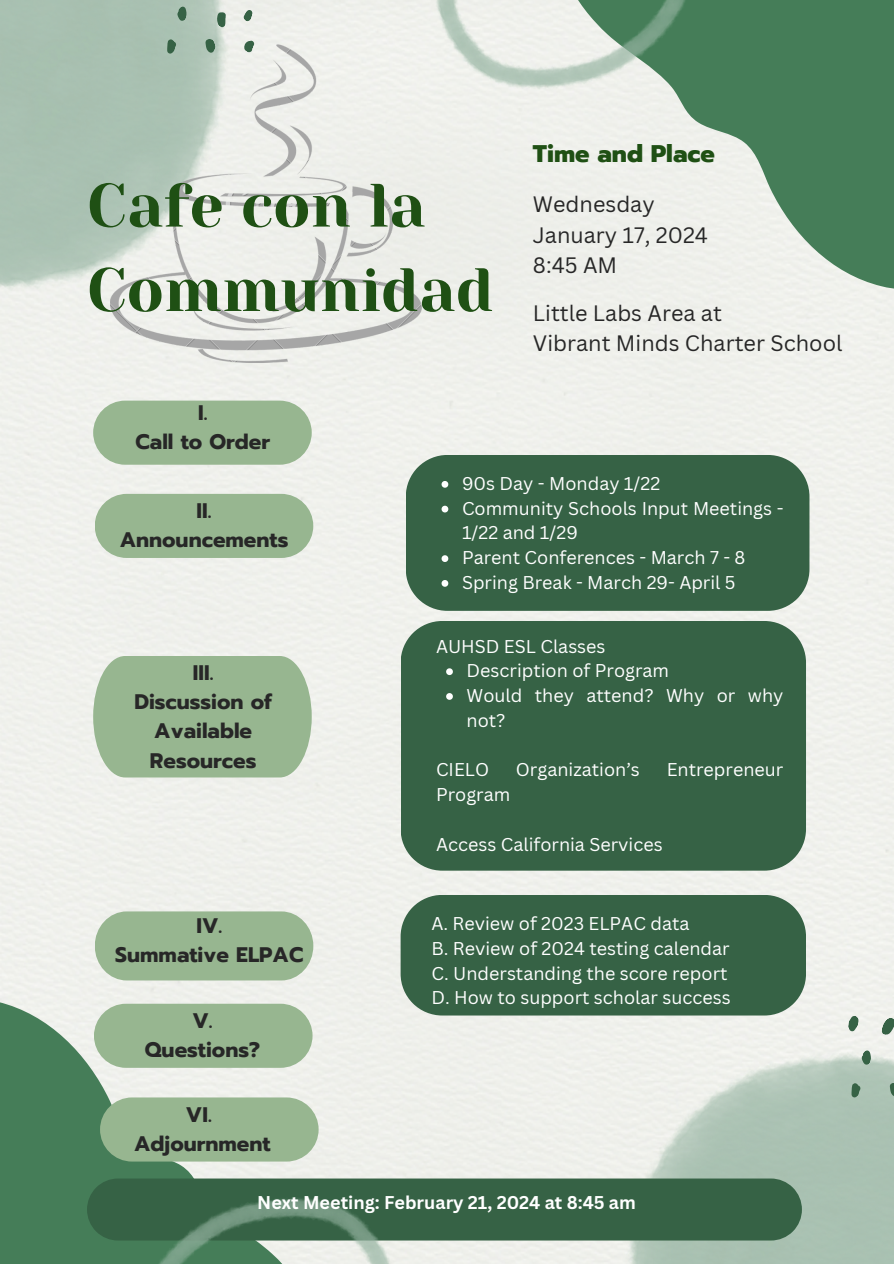
<style>
.page{position:relative;width:894px;height:1264px;background:#fff}
.page>*{position:absolute;margin:0;border:0;box-sizing:border-box;transform-origin:0 0}
.t1{font:61.05px/84.3px "Yeseva One";color:#1f5014}
.t2{font:800 24px "Prompt";color:#1f5014}
.t3{font:21.75px "Canva Sans";color:#272727}
.t4{font:700 21px/29.2px "Prompt";color:#272727;text-align:center}
.t5{font:18px/24.8px "Canva Sans";color:#fff}
.t6{font:700 18px "Canva Sans";color:#fff}
</style>
<div class="page">
<div style="left:0;top:0;width:893px;height:1263px;background:#eff0ec"></div>
<div style="left:405px;top:455px;width:404px;height:156px;background:#366245"></div>
<img style="left:623px;top:1051px;width:270px;height:212px">
<div style="left:400px;top:621px;width:405px;height:249px;background:#366245"></div>
<svg style="left:0;top:997px;width:312px;height:266px;background:#81a68c"></svg>
<div style="left:87px;top:1178px;width:714px;height:62px;background:#366245"></div>
<div style="left:93px;top:400px;width:218px;height:64px;background:#97b690;border-radius:32px"></div>
<div style="left:95px;top:494px;width:218px;height:64px;background:#97b690;border-radius:32px"></div>
<div style="left:93px;top:656px;width:218px;height:121px;background:#97b690"></div>
<img style="left:0;top:0;width:230px;height:291px">
<img style="left:130px;top:1196px;width:270px;height:67px">
<svg style="left:566px;top:0;width:327px;height:290px;background:#98b5a0"></svg>
<img style="left:431px;top:0;width:270px;height:90px">
<svg style="left:177px;top:6px;width:10px;height:15px"></svg>
<svg style="left:217px;top:12px;width:9px;height:15px"></svg>
<svg style="left:243px;top:10px;width:9px;height:12px"></svg>
<svg style="left:167px;top:39px;width:9px;height:2px"></svg>
<svg style="left:205px;top:39px;width:10px;height:2px"></svg>
<svg style="left:848px;top:1015px;width:10px;height:16px"></svg>
<svg style="left:881px;top:1018px;width:12px;height:17px"></svg>
<svg style="left:861px;top:1050px;width:10px;height:15px"></svg>
<svg style="left:851px;top:1083px;width:9px;height:14px"></svg>
<svg style="left:889px;top:1082px;width:4px;height:14px"></svg>
<img style="left:110px;top:41px;width:311px;height:321px">
<svg style="left:441px;top:481px;width:7px;height:6px"></svg>
<svg style="left:441px;top:505px;width:7px;height:7px"></svg>
<svg style="left:441px;top:555px;width:7px;height:7px"></svg>
<svg style="left:441px;top:580px;width:7px;height:6px"></svg>
<div style="left:94px;top:1003px;width:218px;height:64px;background:#97b690;border-radius:32px"></div>
<div style="left:100px;top:1097px;width:218px;height:64px;background:#97b690;border-radius:32px"></div>
<div style="left:95px;top:911px;width:218px;height:69px;background:#97b690;border-radius:33px"></div>
<div style="left:400px;top:894px;width:405px;height:121px;background:#366245"></div>
<svg style="left:446px;top:668px;width:7px;height:7px"></svg>
<svg style="left:446px;top:693px;width:7px;height:6px"></svg>
<p class="t1" style="left:87px;top:164px;width:408px">Cafe con la<br>Communidad</p>
<p class="t4" style="left:198px;top:398px;width:11px">I.</p>
<p class="t4" style="left:135px;top:427px;width:136px">Call to Order</p>
<p class="t2" style="left:532px;top:136px;width:183px">Time and Place</p>
<p class="t3" style="left:532px;top:189px;width:123px">Wednesday</p>
<p class="t3" style="left:532px;top:219px;width:177px">January 17, 2024</p>
<p class="t3" style="left:532px;top:250px;width:86px">8:45 AM</p>
<p class="t3" style="left:532px;top:297px;width:190px">Little Labs Area at</p>
<p class="t3" style="left:532px;top:328px;width:311px">Vibrant Minds Charter School</p>
<p class="t4" style="left:120px;top:496px;width:170px">II.<br>Announcements</p>
<p class="t4" style="left:193px;top:658px;width:22px">III.</p>
<p class="t4" style="left:134px;top:687px;width:139px">Discussion of<br>Available</p>
<p class="t4" style="left:150px;top:746px;width:108px">Resources</p>
<p class="t4" style="left:196px;top:911px;width:27px">IV.</p>
<p class="t4" style="left:115px;top:940px;width:189px">Summative ELPAC</p>
<p class="t4" style="left:192px;top:1005px;width:22px">V.</p>
<p class="t4" style="left:145px;top:1035px;width:117px">Questions?</p>
<p class="t4" style="left:186px;top:1099px;width:27px">VI.</p>
<p class="t4" style="left:134px;top:1129px;width:138px">Adjournment</p>
<p class="t5" style="left:462px;top:470px;width:200px">90s Day - Monday 1/22</p>
<p class="t5" style="left:462px;top:495px;width:323px">Community Schools Input Meetings -<br>1/22 and 1/29</p>
<p class="t5" style="left:462px;top:545px;width:285px">Parent Conferences - March 7 - 8</p>
<p class="t5" style="left:462px;top:569px;width:275px">Spring Break - March 29- April 5</p>
<p class="t5" style="left:436px;top:633px;width:171px">AUHSD ESL Classes</p>
<p class="t5" style="left:466px;top:658px;width:204px">Description of Program</p>
<p class="t5" style="left:466px;top:682px;width:318px">Would they attend? Why or why not?</p>
<p class="t5" style="left:436px;top:757px;width:55px">CIELO</p>
<p class="t5" style="left:515px;top:757px;width:126px">Organization’s</p>
<p class="t5" style="left:666px;top:757px;width:118px">Entrepreneur</p>
<p class="t5" style="left:436px;top:781px;width:76px">Program</p>
<p class="t5" style="left:436px;top:831px;width:228px">Access California Services</p>
<p class="t5" style="left:431px;top:910px;width:259px">A. Review of 2023 ELPAC data</p>
<p class="t5" style="left:431px;top:935px;width:299px">B. Review of 2024 testing calendar</p>
<p class="t5" style="left:431px;top:960px;width:297px">C. Understanding the score report</p>
<p class="t5" style="left:431px;top:985px;width:301px">D. How to support scholar success</p>
<p class="t6" style="left:257px;top:1190px;width:380px">Next Meeting: February 21, 2024 at 8:45 am</p>
</div>
